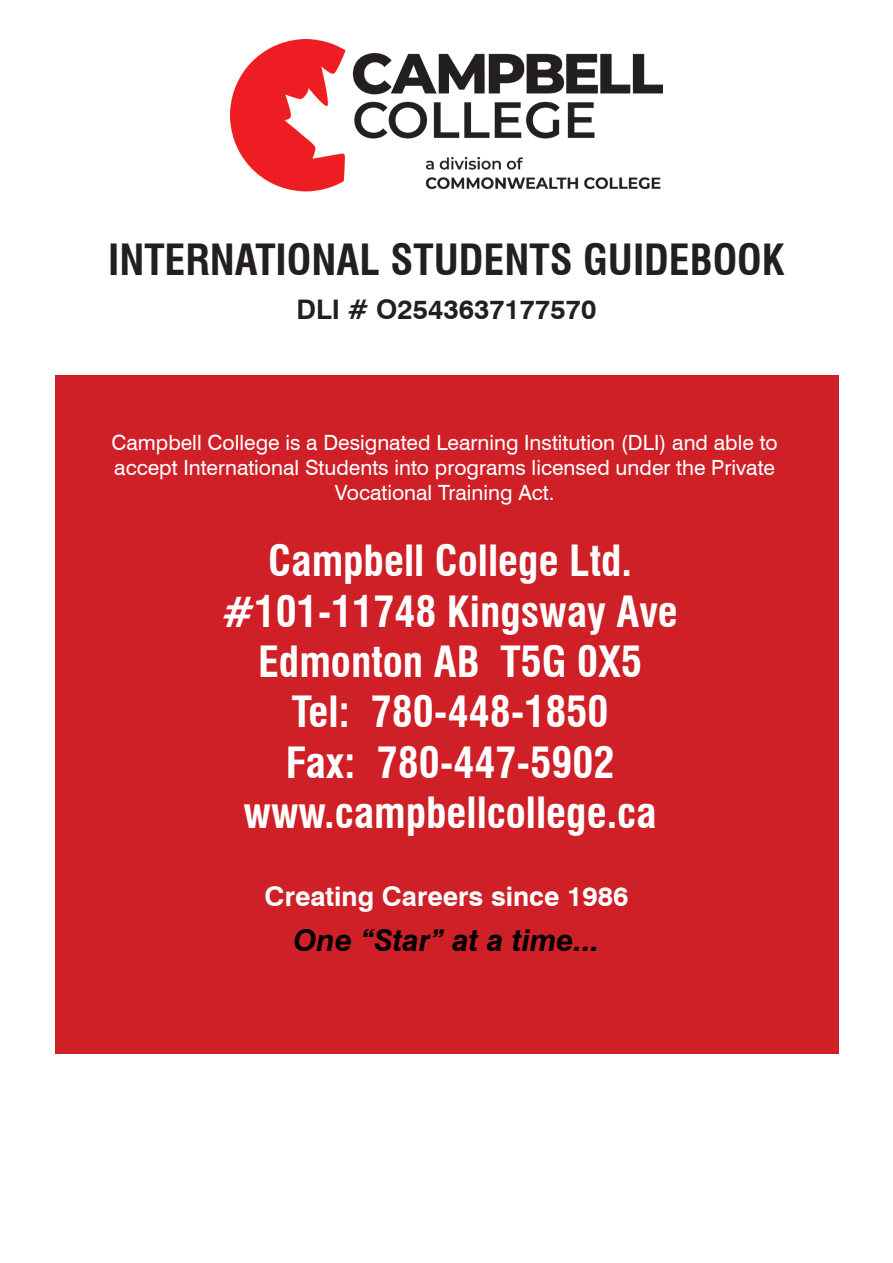
<style>
.page{position:relative;width:893px;height:1263px;background:#fff}
.page>*{position:absolute;margin:0;border:0;box-sizing:border-box;transform-origin:0 0}
.t1{font:700 condensed 42px "Swiss 721 BT";color:#fff}
.t2{font:700 condensed 42px "Swiss 721 BT";color:#231f20}
.t3{font:italic 700 30px "Swiss 721 BT";color:#000}
.t4{font:700 27px "Swiss 721 BT";color:#fff}
.t5{font:700 27px "Swiss 721 BT";color:#231f20}
.t6{font:21px/25.2px "Swiss 721 BT";color:#fff;text-align:center}
</style>
<div class="page">
<img style="left:231px;top:40px;width:431px;height:152px">
<div style="left:55px;top:375px;width:783px;height:679px;background:#d02027"></div>
<p class="t2" style="left:108px;top:235px;width:678px">INTERNATIONAL STUDENTS GUIDEBOOK</p>
<p class="t5" style="left:296px;top:293px;width:301px">DLI # O2543637177570</p>
<p class="t6" style="left:111px;top:429px;width:668px">Campbell College is a Designated Learning Institution (DLI) and able to accept International Students into programs licensed under the Private<br>Vocational Training Act.</p>
<p class="t1" style="left:268px;top:536px;width:365px">Campbell College Ltd.</p>
<p class="t1" style="left:222px;top:586px;width:457px">#101-11748 Kingsway Ave</p>
<p class="t1" style="left:258px;top:636px;width:385px">Edmonton AB T5G 0X5</p>
<p class="t1" style="left:292px;top:687px;width:318px">Tel: 780-448-1850</p>
<p class="t1" style="left:286px;top:737px;width:330px">Fax: 780-447-5902</p>
<p class="t1" style="left:244px;top:788px;width:415px">www.campbellcollege.ca</p>
<p class="t4" style="left:265px;top:879px;width:365px">Creating Careers since 1986</p>
<p class="t3" style="left:293px;top:922px;width:308px">One “Star” at a time...</p>
</div>
